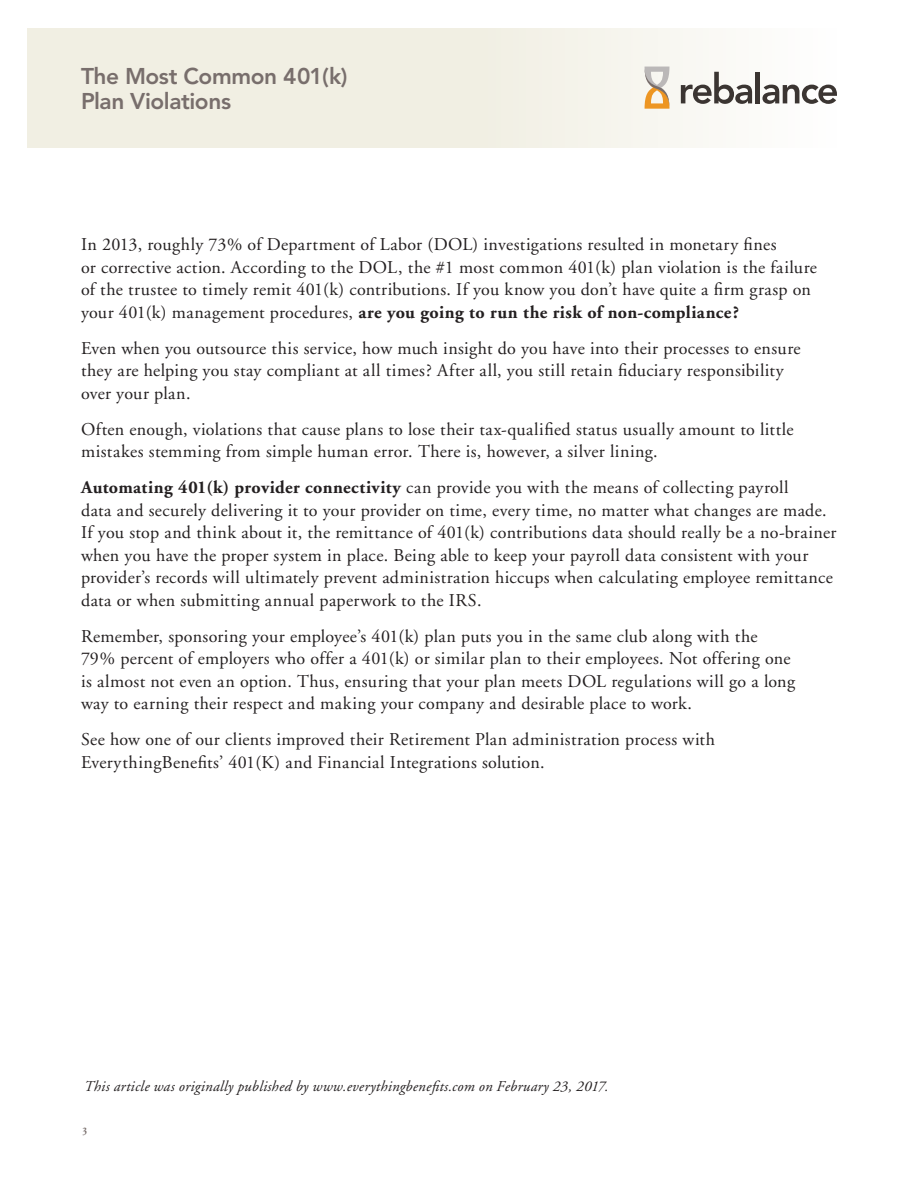
<style>
.page{position:relative;width:918px;height:1188px;background:#fff}
.page>*{position:absolute;margin:0;border:0;box-sizing:border-box;transform-origin:0 0}
.t1{font:800 22.65px/24.9px "Avenir";letter-spacing:-.02em;color:#786e6c}
.Body_Paragraph{font:18px/22.5px "Adobe Garamond";letter-spacing:.02em;color:#231f20}
.main_body_copy{font:italic 15px "Adobe Garamond";letter-spacing:.02em;color:#231f20}
.t2{font:12.3px "Adobe Garamond Semibold SC";color:#786e6c}
.s1{font-weight:700}
</style>
<div class="page">
<div style="left:27px;top:28px;width:810px;height:119px;background:linear-gradient(to right,#eeebdd,#f9f9f5)"></div>
<svg style="left:645px;top:67px;width:24px;height:42px"></svg>
<svg style="left:681px;top:72px;width:71px;height:32px"></svg>
<hr style="left:756px;top:72px;width:4px;height:31px;background:#3b3532">
<svg style="left:762px;top:85px;width:75px;height:19px"></svg>
<p class="t1" style="left:81px;top:63px;width:268px">The Most Common 401(k)<br>Plan Violations</p>
<p class="Body_Paragraph" style="left:81px;top:234px;width:738px">In 2013, roughly 73% of Department of Labor (DOL) investigations resulted in monetary fines<br>or corrective action. According to the DOL, the #1 most common 401(k) plan violation is the failure of the trustee to timely remit 401(k) contributions. If you know you don’t have quite a firm grasp on your 401(k) management procedures, <span class="s1">are you going to run the risk of non-compliance?</span></p>
<p class="Body_Paragraph" style="left:81px;top:337px;width:721px">Even when you outsource this service, how much insight do you have into their processes to ensure they are helping you stay compliant at all times? After all, you still retain fiduciary responsibility over your plan.</p>
<p class="Body_Paragraph" style="left:81px;top:418px;width:714px">Often enough, violations that cause plans to lose their tax-qualified status usually amount to little mistakes stemming from simple human error. There is, however, a silver lining.</p>
<p class="Body_Paragraph" style="left:81px;top:477px;width:757px"><span class="s1">Automating 401(k) provider connectivity</span> can provide you with the means of collecting payroll<br>data and securely delivering it to your provider on time, every time, no matter what changes are made.<br>If you stop and think about it, the remittance of 401(k) contributions data should really be a no-brainer when you have the proper system in place. Being able to keep your payroll data consistent with your provider’s records will ultimately prevent administration hiccups when calculating employee remittance data or when submitting annual paperwork to the IRS.</p>
<p class="Body_Paragraph" style="left:81px;top:625px;width:716px">Remember, sponsoring your employee’s 401(k) plan puts you in the same club along with the 79% percent of employers who offer a 401(k) or similar plan to their employees. Not offering one is almost not even an option. Thus, ensuring that your plan meets DOL regulations will go a long way to earning their respect and making your company and desirable place to work.</p>
<p class="Body_Paragraph" style="left:81px;top:729px;width:636px">See how one of our clients improved their Retirement Plan administration process with<br>EverythingBenefits’ 401(K) and Financial Integrations solution.</p>
<p class="main_body_copy" style="left:84px;top:1078px;width:526px">This article was originally published by www.everythingbenefits.com on February 23, 2017.</p>
<p class="t2" style="left:82px;top:1122px;width:6px">3</p>
</div>
